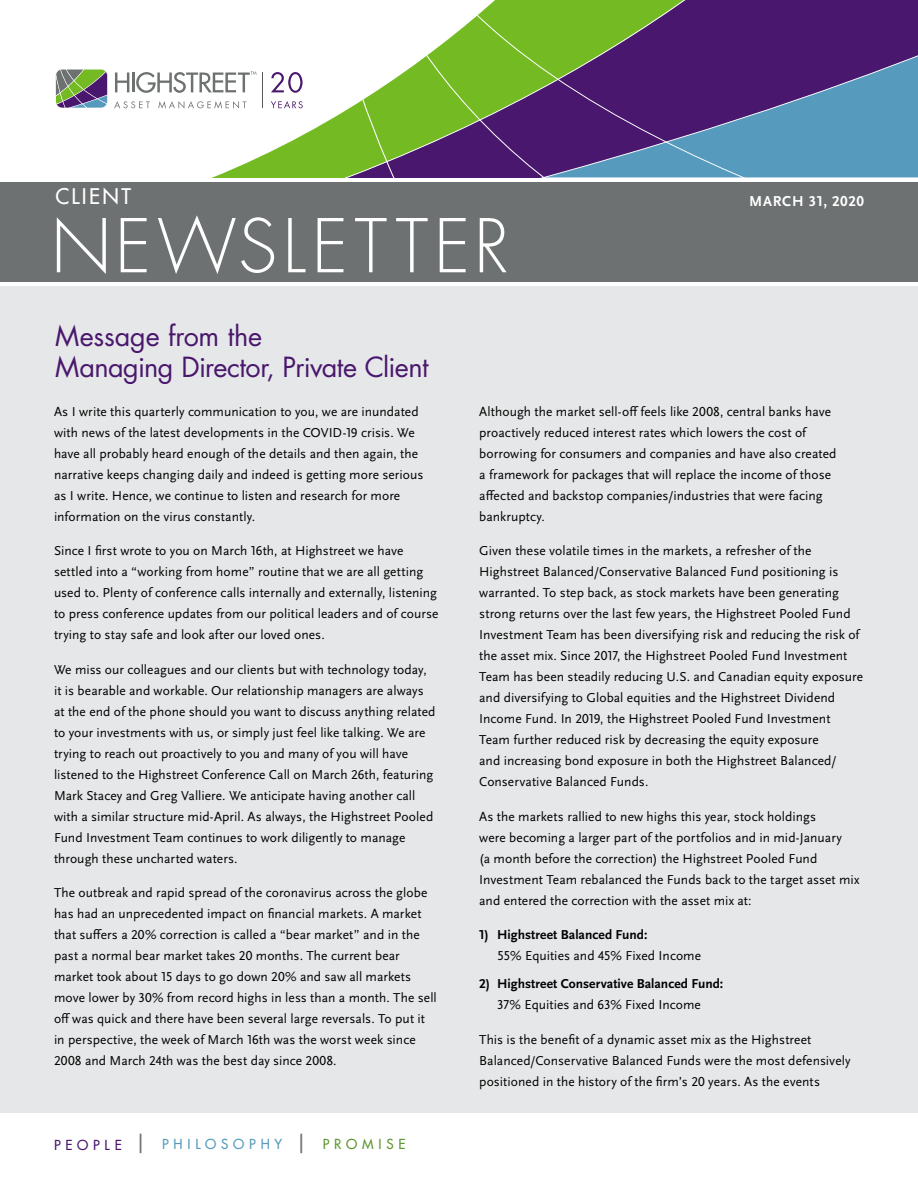
<style>
.page{position:relative;width:918px;height:1188px;background:#fff}
.page>*{position:absolute;margin:0;border:0;box-sizing:border-box;transform-origin:0 0}
.t1{font:300 72px "Futura";letter-spacing:.08em;color:#fff}
.t2{font:27px/31.5px "Futura";letter-spacing:-.015em;color:#49176d}
.t3{font:21px "Futura";letter-spacing:.115em;color:#fff}
.t4{font:700 15px "Scala Sans OT";letter-spacing:.045em;color:#fff}
.t5{font:13.5px/21px "Scala Sans OT";letter-spacing:.005em;color:#000}
.t6{font:700 13.5px "Scala Sans OT";color:#000}
.t7{font:13.5px "Futura";letter-spacing:.35em;color:#569bbe}
.s1{color:#49176d}
.s2{font-size:19.5px;color:#717073}
.s3{color:#5e9732}
</style>
<div class="page">
<div style="left:0;top:286px;width:918px;height:826px;background:#e6e7e8"></div>
<div style="left:0;top:182px;width:918px;height:100px;background:#6e7171"></div>
<svg style="left:56px;top:69px;width:52px;height:39px;background:#768274"></svg>
<svg style="left:115px;top:72px;width:56px;height:21px"></svg>
<svg style="left:114px;top:101px;width:36px;height:7px"></svg>
<svg style="left:158px;top:101px;width:13px;height:8px"></svg>
<svg style="left:171px;top:71px;width:146px;height:106px"></svg>
<svg style="left:710px;top:0;width:208px;height:177px;background:#505693"></svg>
<svg style="left:446px;top:0;width:264px;height:177px;background:#61655f"></svg>
<svg style="left:317px;top:41px;width:129px;height:136px"></svg>
<h3 class="t3" style="left:55px;top:183px;width:77px">CLIENT</h3>
<h1 class="t1" style="left:51px;top:202px;width:460px">NEWSLETTER</h1>
<p class="t4" style="left:749px;top:193px;width:116px">MARCH 31, 2020</p>
<h2 class="t2" style="left:55px;top:320px;width:375px">Message from the<br>Managing Director, Private Client</h2>
<p class="t5" style="left:54px;top:401px;width:371px">As I write this quarterly communication to you, we are inundated with news of the latest developments in the COVID-19 crisis. We have all probably heard enough of the details and then again, the narrative keeps changing daily and indeed is getting more serious as I write. Hence, we continue to listen and research for more information on the virus constantly.</p>
<p class="t5" style="left:54px;top:540px;width:386px">Since I first wrote to you on March 16th, at Highstreet we have settled into a “working from home” routine that we are all getting used to. Plenty of conference calls internally and externally, listening to press conference updates from our political leaders and of course trying to stay safe and look after our loved ones.</p>
<p class="t5" style="left:54px;top:659px;width:383px">We miss our colleagues and our clients but with technology today, it is bearable and workable. Our relationship managers are always at the end of the phone should you want to discuss anything related to your investments with us, or simply just feel like talking. We are trying to reach out proactively to you and many of you will have listened to the Highstreet Conference Call on March 26th, featuring Mark Stacey and Greg Valliere. We anticipate having another call with a similar structure mid-April. As always, the Highstreet Pooled Fund Investment Team continues to work diligently to manage through these uncharted waters.</p>
<p class="t5" style="left:54px;top:883px;width:384px">The outbreak and rapid spread of the coronavirus across the globe has had an unprecedented impact on financial markets. A market that suffers a 20% correction is called a “bear market” and in the past a normal bear market takes 20 months. The current bear market took about 15 days to go down 20% and saw all markets move lower by 30% from record highs in less than a month. The sell off was quick and there have been several large reversals. To put it in perspective, the week of March 16th was the worst week since 2008 and March 24th was the best day since 2008.</p>
<p class="t7" style="left:54px;top:1136px;width:353px"><span class="s1">PEOPLE</span> <span class="s2">|</span> PHILOSOPHY <span class="s2">|</span> <span class="s3">PROMISE</span></p>
<p class="t5" style="left:479px;top:401px;width:359px">Although the market sell-off feels like 2008, central banks have proactively reduced interest rates which lowers the cost of borrowing for consumers and companies and have also created a framework for packages that will replace the income of those affected and backstop companies/industries that were facing bankruptcy.</p>
<p class="t5" style="left:479px;top:541px;width:385px">Given these volatile times in the markets, a refresher of the Highstreet Balanced/Conservative Balanced Fund positioning is warranted. To step back, as stock markets have been generating strong returns over the last few years, the Highstreet Pooled Fund Investment Team has been diversifying risk and reducing the risk of the asset mix. Since 2017, the Highstreet Pooled Fund Investment Team has been steadily reducing U.S. and Canadian equity exposure and diversifying to Global equities and the Highstreet Dividend Income Fund. In 2019, the Highstreet Pooled Fund Investment Team further reduced risk by decreasing the equity exposure<br>and increasing bond exposure in both the Highstreet Balanced/ Conservative Balanced Funds.</p>
<p class="t5" style="left:479px;top:806px;width:382px">As the markets rallied to new highs this year, stock holdings<br>were becoming a larger part of the portfolios and in mid-January<br>(a month before the correction) the Highstreet Pooled Fund Investment Team rebalanced the Funds back to the target asset mix and entered the correction with the asset mix at:</p>
<p class="t6" style="left:479px;top:927px;width:170px">1) Highstreet Balanced Fund:</p>
<p class="t5" style="left:497px;top:946px;width:205px">55% Equities and 45% Fixed Income</p>
<p class="t6" style="left:479px;top:976px;width:246px">2) Highstreet Conservative Balanced Fund:</p>
<p class="t5" style="left:497px;top:994px;width:205px">37% Equities and 63% Fixed Income</p>
<p class="t5" style="left:479px;top:1029px;width:373px">This is the benefit of a dynamic asset mix as the Highstreet<br>Balanced/Conservative Balanced Funds were the most defensively positioned in the history of the firm’s 20 years. As the events</p>
</div>
